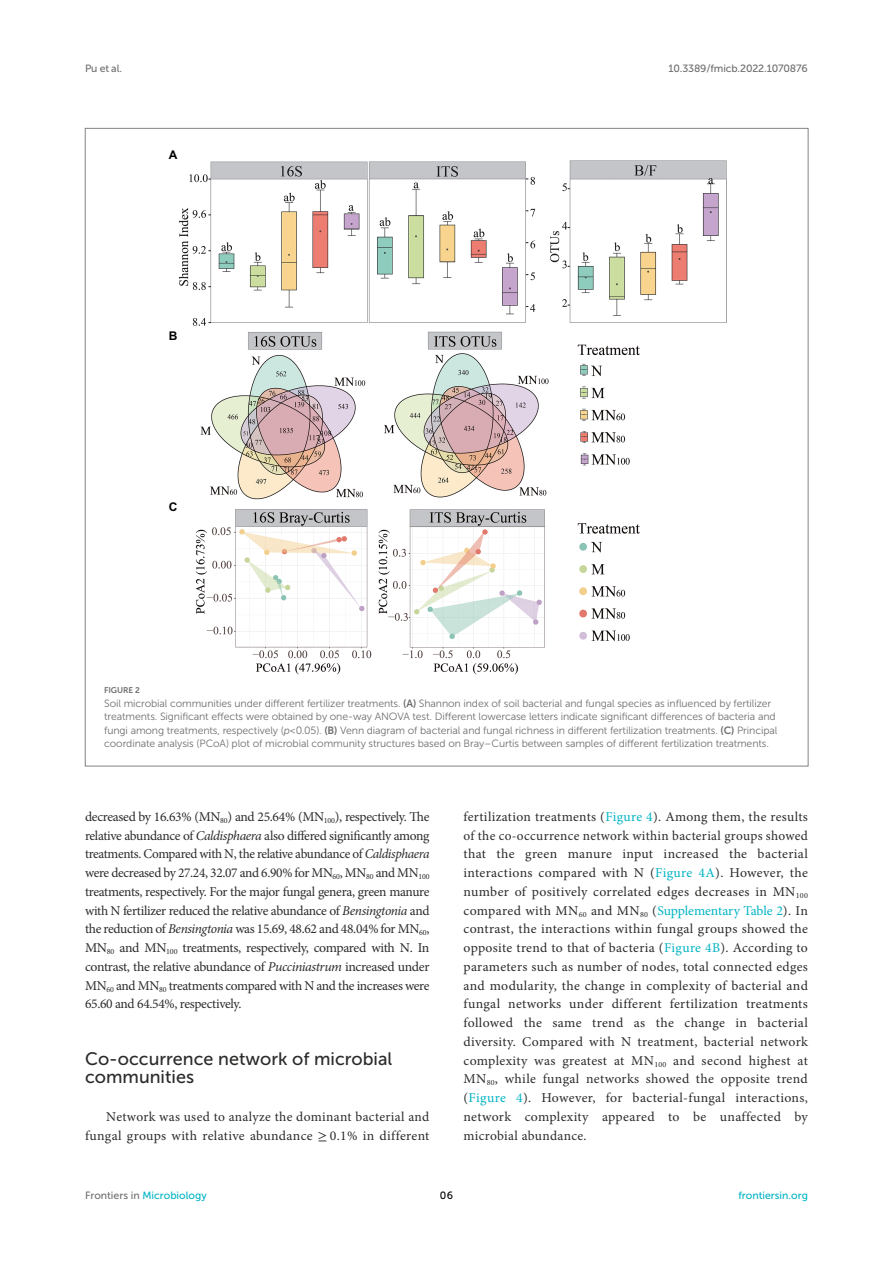
<style>
.page{position:relative;width:893px;height:1263px;background:#fff}
.page>*{position:absolute;margin:0;border:0;box-sizing:border-box;transform-origin:0 0}
.HEAD_2{font:18px/18.8px "Museo Sans 500";color:#2b2b2a}
.TEXT_FLUSH{font:13.5px/18.8px "Minion Pro";letter-spacing:.025em;color:#2b2b2a;text-align:right}
.TEXT{font:13.5px/18.8px "Minion Pro";letter-spacing:-.025em;color:#2b2b2a;text-align:justify}
.t1{font:700 12px "Arial";color:#000}
.FIG_LEG{font:10.5px/13.5px "Museo Sans 300";letter-spacing:-.01em;color:#706f70}
.t2{font:10.5px "Museo Sans 500";color:#00b4c4}
.t3{font:10.5px "Museo Sans 500";letter-spacing:-.015em;color:#706f70}
.t4{font:10.5px "Museo Sans 500";color:#000}
.FIG_HD{font:8.25px "Museo Sans 700";letter-spacing:-.01em;color:#706f70}
.s1{font-family:"Museo Sans 700"}
.s2{font-style:italic}
.s3{font-family:"STIX General"}
.s4{color:#00b4c4}
.s5{color:#706f70}
</style>
<div class="page">
<img style="left:178px;top:160px;width:549px;height:514px">
<p class="t3" style="left:85px;top:63px;width:38px">Pu et al.</p>
<p class="t3" style="left:669px;top:63px;width:141px">10.3389/fmicb.2022.1070876</p>
<p class="t1" style="left:169px;top:147px;width:10px">A</p>
<p class="t1" style="left:169px;top:327px;width:10px">B</p>
<p class="t1" style="left:169px;top:498px;width:10px">C</p>
<p class="FIG_HD" style="left:104px;top:686px;width:37px">FIGURE 2</p>
<p class="FIG_LEG" style="left:104px;top:696px;width:675px">Soil microbial communities under different fertilizer treatments. <span class="s1">(A)</span> Shannon index of soil bacterial and fungal species as influenced by fertilizer treatments. Significant effects were obtained by one-way ANOVA test. Different lowercase letters indicate significant differences of bacteria and fungi among treatments, respectively (<span class="s2">p</span> &lt; 0.05). <span class="s1">(B)</span> Venn diagram of bacterial and fungal richness in different fertilization treatments. <span class="s1">(C)</span> Principal coordinate analysis (PCoA) plot of microbial community structures based on Bray–Curtis between samples of different fertilization treatments.</p>
<p class="TEXT" style="left:85px;top:807px;width:346px">decreased by 16.63% (MN<sub>80</sub>) and 25.64% (MN<sub>100</sub>), respectively. The relative abundance of <span class="s2">Caldisphaera</span> also differed significantly among treatments. Compared with N, the relative abundance of <span class="s2">Caldisphaera </span>were decreased by 27.24, 32.07 and 6.90% for MN<sub>60</sub>, MN<sub>80</sub> and MN<sub>100 </sub>treatments, respectively. For the major fungal genera, green manure with N fertilizer reduced the relative abundance of <span class="s2">Bensingtonia</span> and the reduction of <span class="s2">Bensingtonia</span> was 15.69, 48.62 and 48.04% for MN<sub>60</sub>, MN<sub>80</sub> and MN<sub>100</sub> treatments, respectively, compared with N. In contrast, the relative abundance of <span class="s2">Pucciniastrum</span> increased under MN<sub>60</sub> and MN<sub>80</sub> treatments compared with N and the increases were 65.60 and 64.54%, respectively.</p>
<p class="HEAD_2" style="left:85px;top:1049px;width:309px">Co-occurrence network of microbial communities</p>
<p class="TEXT_FLUSH" style="left:85px;top:1107px;width:346px">Network was used to analyze the dominant bacterial and fungal groups with relative abundance <span class="s3">≥</span> 0.1% in different</p>
<p class="TEXT_FLUSH" style="left:463px;top:807px;width:346px;text-align:justify">fertilization treatments (<span class="s4">Figure 4</span>). Among them, the results of the co-occurrence network within bacterial groups showed that the green manure input increased the bacterial interactions compared with N (<span class="s4">Figure 4A</span>). However, the number of positively correlated edges decreases in MN<sub>100 </sub>compared with MN<sub>60</sub> and MN<sub>80</sub> (<span class="s4">Supplementary Table 2</span>). In contrast, the interactions within fungal groups showed the opposite trend to that of bacteria (<span class="s4">Figure 4B</span>). According to parameters such as number of nodes, total connected edges and modularity, the change in complexity of bacterial and fungal networks under different fertilization treatments followed the same trend as the change in bacterial diversity. Compared with N treatment, bacterial network complexity was greatest at MN<sub>100</sub> and second highest at MN<sub>80</sub>, while fungal networks showed the opposite trend (<span class="s4">Figure 4</span>). However, for bacterial-fungal interactions, network complexity appeared to be unaffected by microbial abundance.</p>
<p class="t2" style="left:85px;top:1190px;width:123px"><span class="s5">Frontiers in</span> Microbiology</p>
<p class="t4" style="left:440px;top:1190px;width:15px">06</p>
<p class="t2" style="left:738px;top:1190px;width:71px">frontiersin.org</p>
</div>
